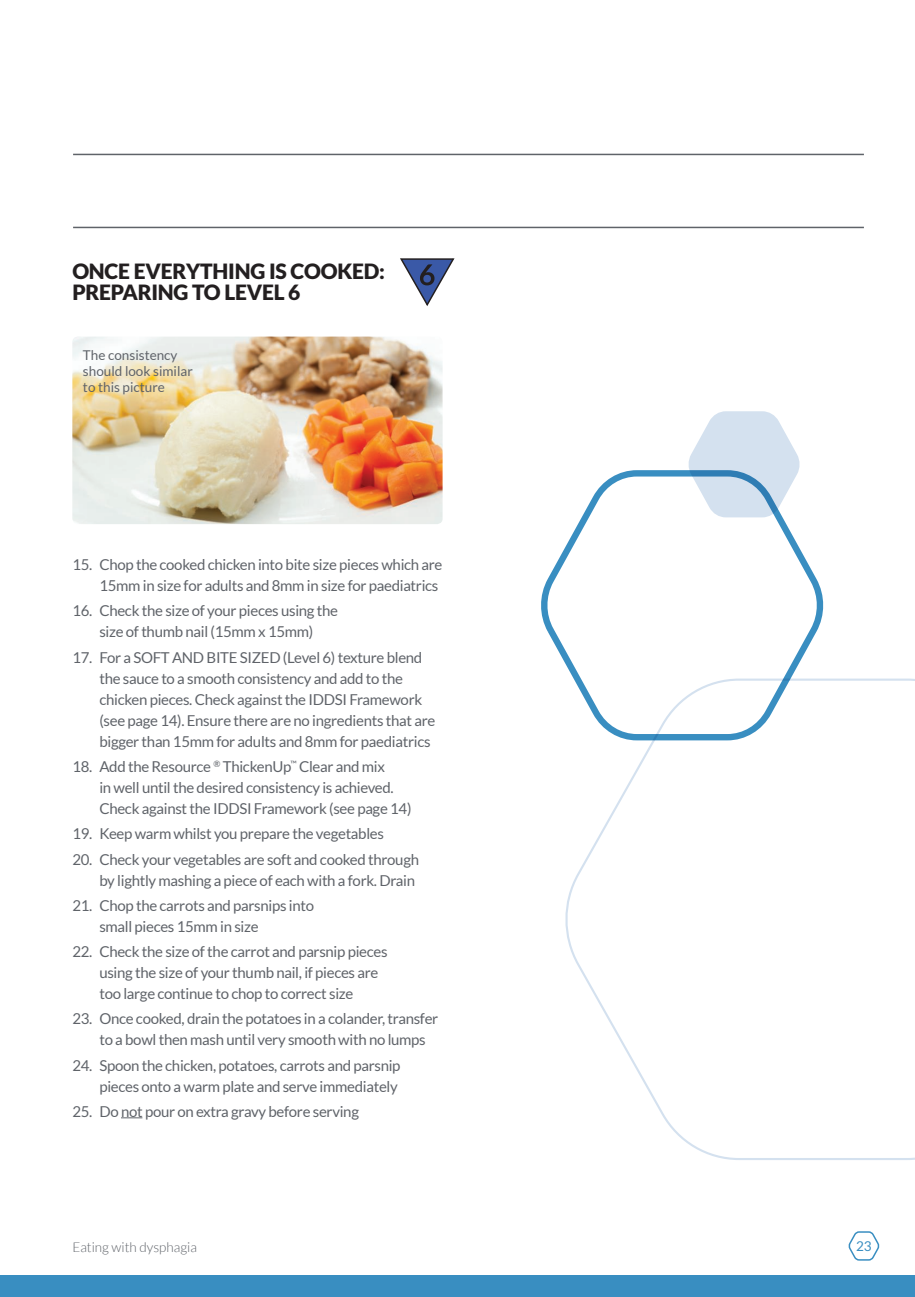
<style>
.page{position:relative;width:915px;height:1297px;background:#fff}
.page>*{position:absolute;margin:0;border:0;box-sizing:border-box;transform-origin:0 0}
.t1{font:900 21px/21px "Lato";letter-spacing:-.01em;color:#231f20}
.t2{font:15px/21px "Lato";letter-spacing:-.02em;color:#5f6369}
.t3{font:13.5px/16.2px "Lato";color:#5f6369}
.t4{font:300 13.5px "Lato";color:#5f6369}
.t5{font:13.5px "Lato";color:#398ec1}
</style>
<div class="page">
<div style="left:0;top:1276px;width:914px;height:21px;background:#398ec1"></div>
<svg style="left:848px;top:1231px;width:32px;height:30px"></svg>
<svg style="left:121px;top:1117px;width:21px;height:1px"></svg>
<svg style="left:400px;top:258px;width:55px;height:48px"></svg>
<img style="left:72px;top:337px;width:370px;height:187px">
<svg style="left:541px;top:470px;width:283px;height:207px"></svg>
<svg style="left:565px;top:677px;width:349px;height:483px"></svg>
<svg style="left:687px;top:411px;width:113px;height:106px"></svg>
<hr style="left:73px;top:227px;width:790px;height:1px;background:#5f6369">
<hr style="left:73px;top:154px;width:790px;height:1px;background:#5f6369">
<p class="t1" style="left:72px;top:261px;width:314px">ONCE EVERYTHING IS COOKED:<br>PREPARING TO LEVEL 6</p>
<p class="t3" style="left:83px;top:347px;width:111px">The consistency should look similar to this picture</p>
<p class="t2" style="left:72px;top:554px;width:371px;text-align:right">15. Chop the cooked chicken into bite size pieces which are<br>15mm in size for adults and 8mm in size for paediatrics</p>
<p class="t2" style="left:72px;top:600px;width:267px;text-align:center">16. Check the size of your pieces using the size of thumb nail (15mm x 15mm)</p>
<p class="t2" style="left:99px;top:647px;width:337px;text-indent:-27px">17. For a SOFT AND BITE SIZED (Level 6) texture blend the sauce to a smooth consistency and add to the chicken pieces. Check against the IDDSI Framework (see page 14). Ensure there are no ingredients that are bigger than 15mm for adults and 8mm for paediatrics</p>
<p class="t2" style="left:99px;top:756px;width:313px;text-indent:-27px">18. Add the Resource <sup>®</sup> ThickenUp<sup>™</sup> Clear and mix<br>in well until the desired consistency is achieved.<br>Check against the IDDSI Framework (see page 14)</p>
<p class="t2" style="left:72px;top:823px;width:313px">19. Keep warm whilst you prepare the vegetables</p>
<p class="t2" style="left:72px;top:848px;width:348px;text-align:right">20. Check your vegetables are soft and cooked through by lightly mashing a piece of each with a fork. Drain</p>
<p class="t2" style="left:99px;top:895px;width:216px;text-indent:-27px">21. Chop the carrots and parsnips into small pieces 15mm in size</p>
<p class="t2" style="left:99px;top:941px;width:290px;text-indent:-27px">22. Check the size of the carrot and parsnip pieces using the size of your thumb nail, if pieces are too large continue to chop to correct size</p>
<p class="t2" style="left:99px;top:1008px;width:340px;text-indent:-27px">23. Once cooked, drain the potatoes in a colander, transfer to a bowl then mash until very smooth with no lumps</p>
<p class="t2" style="left:72px;top:1054px;width:329px;text-align:right">24. Spoon the chicken, potatoes, carrots and parsnip pieces onto a warm plate and serve immediately</p>
<p class="t2" style="left:72px;top:1101px;width:288px">25. Do not pour on extra gravy before serving</p>
<p class="t4" style="left:72px;top:1240px;width:126px">Eating with dysphagia</p>
<p class="t5" style="left:855px;top:1239px;width:17px">23</p>
</div>
